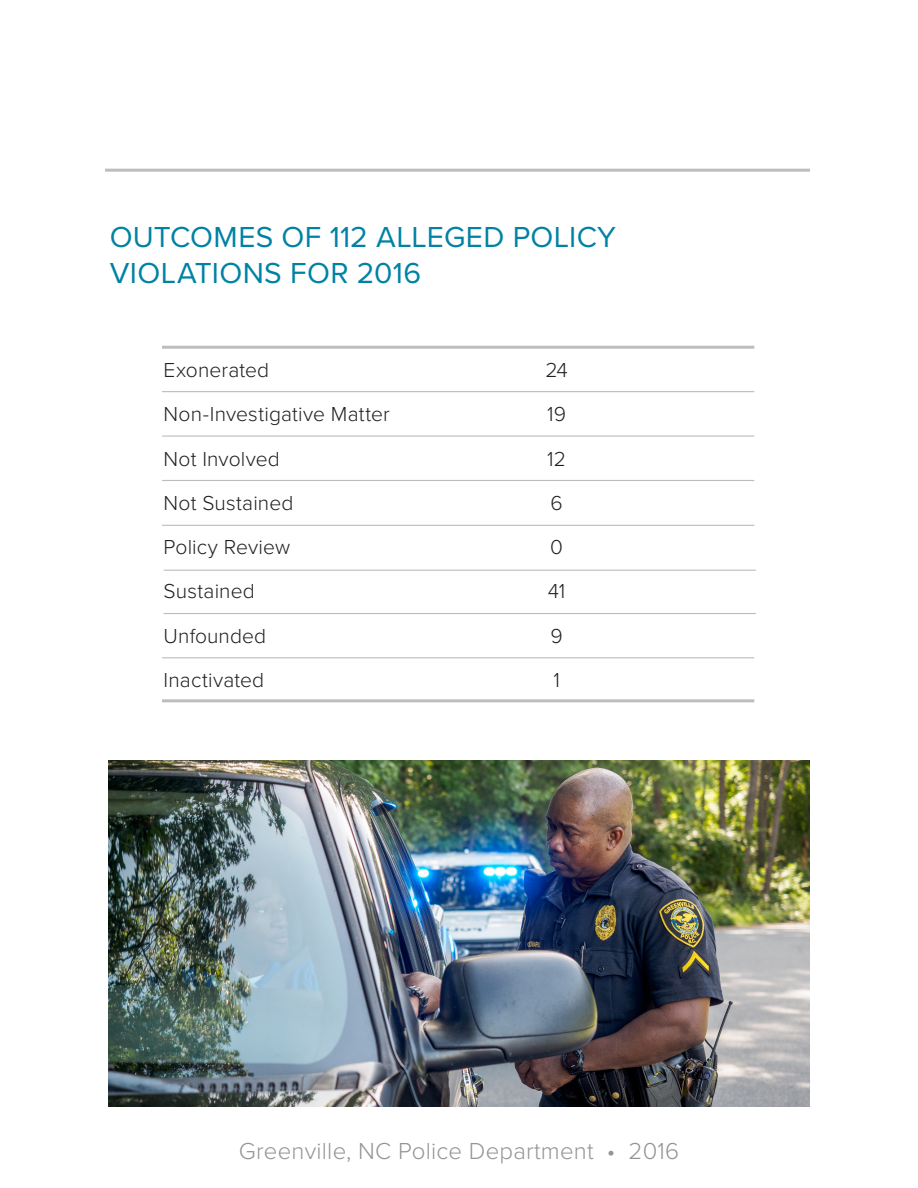
<style>
.page{position:relative;width:918px;height:1188px;background:#fff}
.page>*{position:absolute;margin:0;border:0;box-sizing:border-box;transform-origin:0 0}
.t1{font:30px "Proxima Nova";letter-spacing:.01em;color:#0082a4}
.t2{font:300 24px "Proxima Nova";letter-spacing:.01em;color:#939598}
.t3{font:300 21px "Proxima Nova";letter-spacing:.005em;color:#231f20}
</style>
<div class="page">
<hr style="left:162px;top:346px;width:592px;height:3px;background:#bcbdc0">
<hr style="left:162px;top:391px;width:592px;height:1px;background:#bcbdc0">
<hr style="left:162px;top:436px;width:592px;height:1px;background:#bcbdc0">
<hr style="left:162px;top:480px;width:592px;height:1px;background:#bcbdc0">
<hr style="left:162px;top:525px;width:592px;height:1px;background:#bcbdc0">
<hr style="left:164px;top:570px;width:592px;height:1px;background:#bcbdc0">
<hr style="left:164px;top:613px;width:592px;height:1px;background:#bcbdc0">
<hr style="left:162px;top:699px;width:592px;height:3px;background:#bcbdc0">
<img style="left:108px;top:760px;width:702px;height:347px">
<hr style="left:162px;top:657px;width:592px;height:1px;background:#bcbdc0">
<hr style="left:105px;top:169px;width:705px;height:3px;background:#bcbdc0">
<p class="t1" style="left:110px;top:215px;width:508px">OUTCOMES OF 112 ALLEGED POLICY</p>
<p class="t1" style="left:110px;top:251px;width:313px">VIOLATIONS FOR 2016</p>
<p class="t3" style="left:164px;top:355px;width:107px">Exonerated</p>
<p class="t3" style="left:164px;top:399px;width:228px">Non-Investigative Matter</p>
<p class="t3" style="left:164px;top:443px;width:118px">Not Involved</p>
<p class="t3" style="left:164px;top:487px;width:131px">Not Sustained</p>
<p class="t3" style="left:164px;top:532px;width:128px">Policy Review</p>
<p class="t3" style="left:164px;top:576px;width:93px">Sustained</p>
<p class="t3" style="left:164px;top:620px;width:104px">Unfounded</p>
<p class="t3" style="left:164px;top:664px;width:102px">Inactivated</p>
<p class="t3" style="left:545px;top:355px;width:24px">24</p>
<p class="t3" style="left:547px;top:399px;width:20px">19</p>
<p class="t3" style="left:547px;top:443px;width:20px">12</p>
<p class="t3" style="left:551px;top:487px;width:14px">6</p>
<p class="t3" style="left:550px;top:532px;width:14px">0</p>
<p class="t3" style="left:548px;top:576px;width:19px">41</p>
<p class="t3" style="left:551px;top:620px;width:14px">9</p>
<p class="t3" style="left:553px;top:664px;width:8px">1</p>
<p class="t2" style="left:239px;top:1134px;width:442px">Greenville, NC Police Department • 2016</p>
</div>
